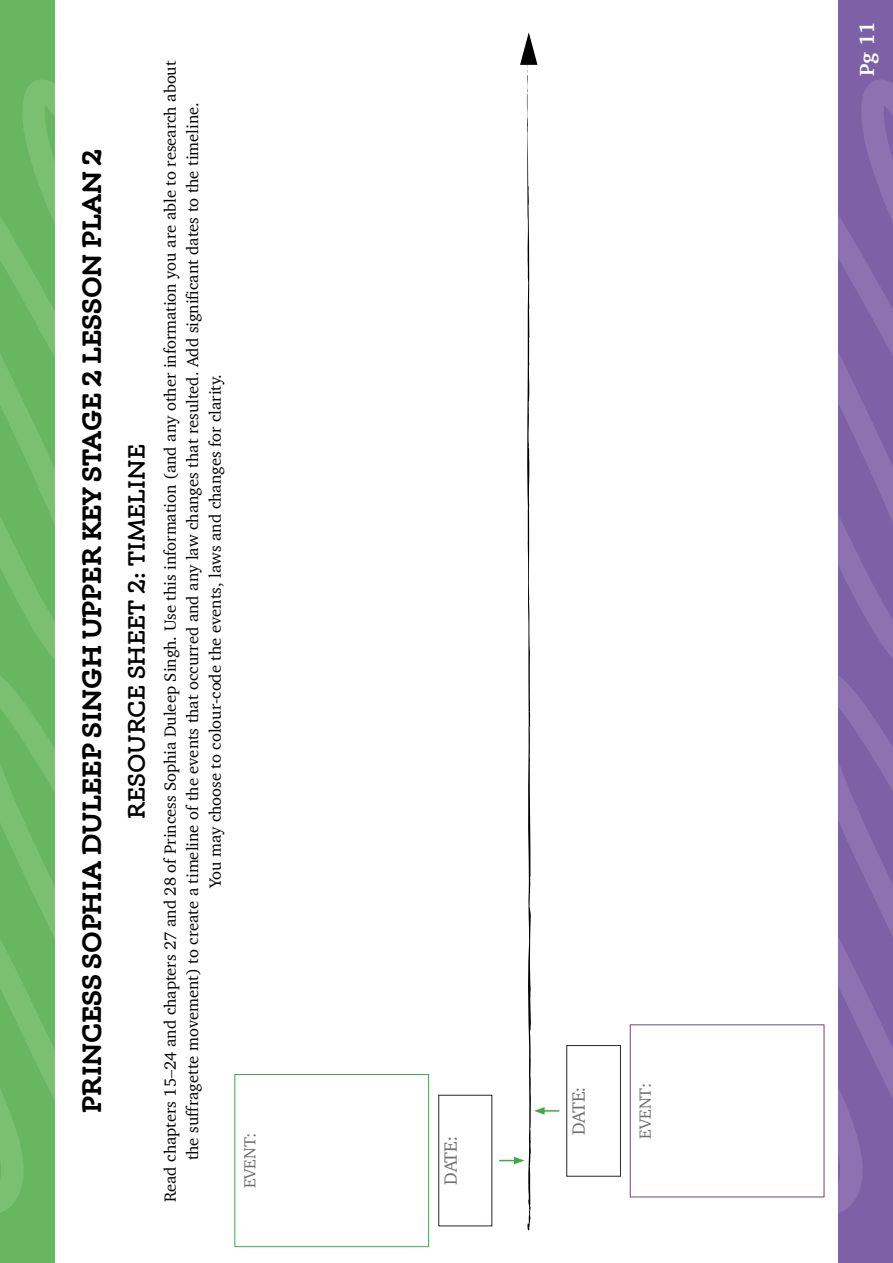
<style>
.page{position:relative;width:893px;height:1263px;background:#fff}
.page>*{position:absolute;margin:0;border:0;box-sizing:border-box;transform-origin:0 0}
.t1{font:700 27px "Phoreus Cherokee";color:#000}
.t2{font:600 24px "Phoreus Cherokee";color:#000}
.t3{font:700 21px "Charter";color:#fff}
.t4{font:18.15px "Charter";letter-spacing:-.01em;color:#706f6f}
.t5{font:16.5px/22.5px "Charter";color:#000;text-align:center}
.t6{font:16.5px "Charter";color:#706f6f}
.s1{font-family:"Minion Pro";font-size:19.8px}
</style>
<div class="page">
<div style="left:0;top:1px;width:54px;height:1262px;background:#68b760"></div>
<svg style="left:0;top:80px;width:54px;height:1132px"></svg>
<div style="left:839px;top:1px;width:54px;height:1262px;background:#7d60a6"></div>
<svg style="left:839px;top:80px;width:54px;height:1132px"></svg>
<div style="left:567px;top:1045px;width:54px;height:131px;border:1px solid #2f2722"></div>
<svg style="left:499px;top:32px;width:60px;height:1199px"></svg>
<div style="left:235px;top:1074px;width:194px;height:173px;border:1px solid #3bab47"></div>
<div style="left:630px;top:1024px;width:194px;height:173px;border:1px solid #694796"></div>
<h1 class="t1" style="left:75px;top:1113px;width:966px;rotate:-90deg">PRINCESS SOPHIA DULEEP SINGH UPPER KEY STAGE 2 LESSON PLAN 2</h1>
<h2 class="t2" style="left:122px;top:819px;width:376px;rotate:-90deg">RESOURCE SHEET 2: TIMELINE</h2>
<p class="t5" style="left:159px;top:1202px;width:1143px;rotate:-90deg">Read chapters 15–24 and chapters 27 and 28 of Princess Sophia Duleep Singh. Use this information (and any other information you are able to research about the suffragette movement) to create a timeline of the events that occurred and any law changes that resulted. Add significant dates to the timeline.<br>You may choose to colour-code the events, laws and changes for clarity.</p>
<p class="t6" style="left:236px;top:1188px;width:57px;rotate:-90deg">EVENT:</p>
<p class="t4" style="left:435px;top:1184px;width:49px;rotate:-90deg">DATE<span class="s1">:</span></p>
<p class="t4" style="left:563px;top:1135px;width:49px;rotate:-90deg">DATE<span class="s1">:</span></p>
<p class="t6" style="left:631px;top:1139px;width:57px;rotate:-90deg">EVENT:</p>
<p class="t3" style="left:849px;top:76px;width:56px;rotate:-90deg">Pg 11</p>
</div>
